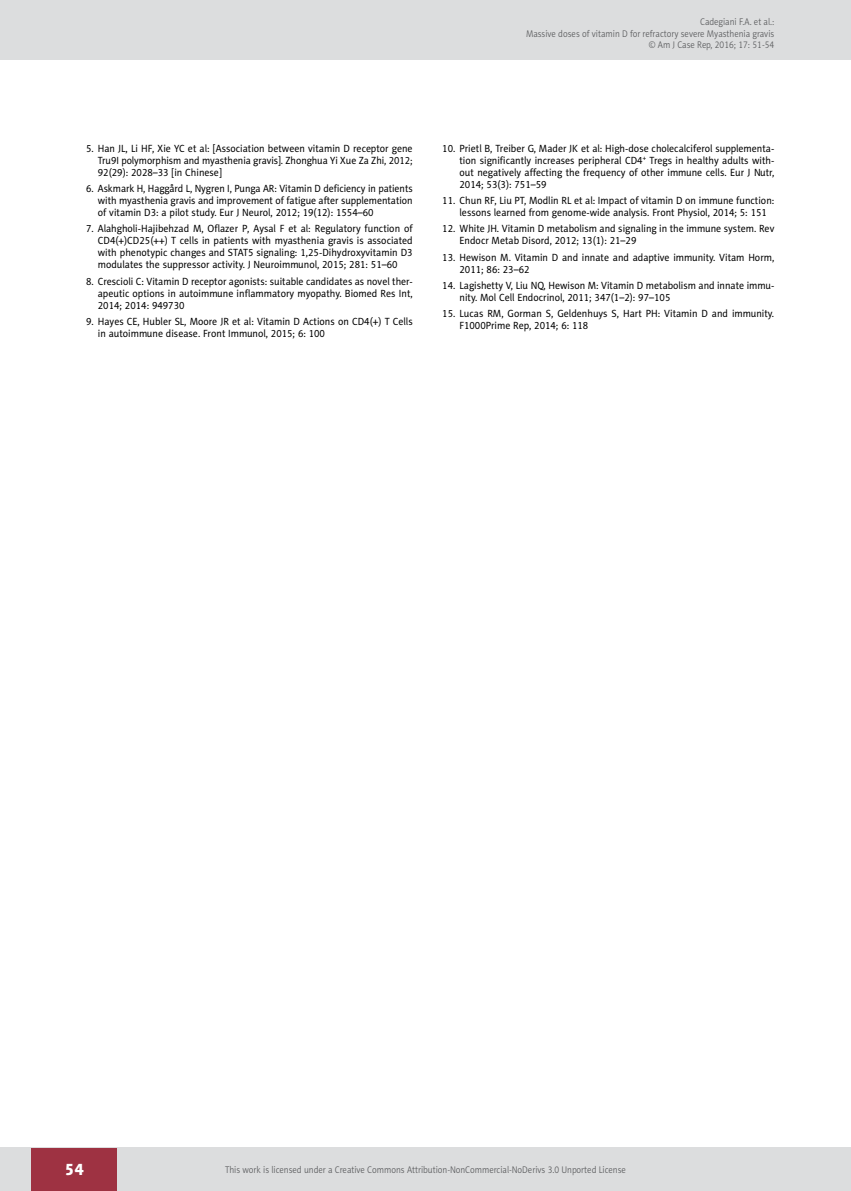
<style>
.page{position:relative;width:851px;height:1191px;background:#fff}
.page>*{position:absolute;margin:0;border:0;box-sizing:border-box;transform-origin:0 0}
.t1{font:16.5px "Naomi Sans EFN Heavy";color:#fff}
.t2{font:10.5px/12px "Naomi Sans EFN";color:#000;scale:.95 1}
.t3{font:10.5px/12px "Naomi Sans EFN";color:#000;text-align:justify;scale:.94 1}
.t4{font:9.75px/11.2px "Naomi Sans EFN Light";color:#58595b;text-align:right;scale:.9 1}
</style>
<div class="page">
<div style="left:0;top:1148px;width:850px;height:43px;background:#dcddde"></div>
<div style="left:32px;top:1147px;width:85px;height:43px;background:#9e3242"></div>
<div style="left:0;top:0;width:850px;height:60px;background:#dcddde"></div>
<p class="t4" style="left:526px;top:16px;width:277px">Cadegiani F.A. et al.:<br>Massive doses of vitamin D for refractory severe Myasthenia gravis © Am J Case Rep, 2016; 17: 51-54</p>
<p class="t2" style="left:98px;top:142px;width:333px;text-align:justify;text-indent:-12px">5. Han JL, Li HF, Xie YC et al: [Association between vitamin D receptor gene Tru9I polymorphism and myasthenia gravis]. Zhonghua Yi Xue Za Zhi, 2012; 92(29): 2028–33 [in Chinese]</p>
<p class="t3" style="left:98px;top:183px;width:336px;text-indent:-12px">6. Askmark H, Haggård L, Nygren I, Punga AR: Vitamin D deficiency in patients with myasthenia gravis and improvement of fatigue after supplementation of vitamin D3: a pilot study. Eur J Neurol, 2012; 19(12): 1554–60</p>
<p class="t2" style="left:98px;top:223px;width:333px;text-align:justify;text-indent:-12px">7. Alahgholi-Hajibehzad M, Oflazer P, Aysal F et al: Regulatory function of CD4(+)CD25(++) T cells in patients with myasthenia gravis is associated with phenotypic changes and STAT5 signaling: 1,25-Dihydroxyvitamin D3 modulates the suppressor activity. J Neuroimmunol, 2015; 281: 51–60</p>
<p class="t2" style="left:98px;top:275px;width:333px;text-align:justify;text-indent:-12px">8. Crescioli C: Vitamin D receptor agonists: suitable candidates as novel ther&shy;apeutic options in autoimmune inflammatory myopathy. Biomed Res Int, 2014; 2014: 949730</p>
<p class="t2" style="left:98px;top:315px;width:333px;text-indent:-12px">9. Hayes CE, Hubler SL, Moore JR et al: Vitamin D Actions on CD4(+) T Cells in autoimmune disease. Front Immunol, 2015; 6: 100</p>
<p class="t2" style="left:459px;top:142px;width:333px;text-align:justify;text-indent:-17px">10. Prietl B, Treiber G, Mader JK et al: High-dose cholecalciferol supplementa&shy;tion significantly increases peripheral CD4<sup>+</sup> Tregs in healthy adults with&shy;out negatively affecting the frequency of other immune cells. Eur J Nutr, 2014; 53(3): 751–59</p>
<p class="t2" style="left:459px;top:195px;width:333px;text-indent:-17px">11. Chun RF, Liu PT, Modlin RL et al: Impact of vitamin D on immune function: lessons learned from genome-wide analysis. Front Physiol, 2014; 5: 151</p>
<p class="t2" style="left:459px;top:223px;width:333px;text-indent:-17px">12. White JH. Vitamin D metabolism and signaling in the immune system. Rev<br>Endocr Metab Disord, 2012; 13(1): 21–29</p>
<p class="t2" style="left:459px;top:251px;width:333px;text-indent:-17px">13. Hewison M. Vitamin D and innate and adaptive immunity. Vitam Horm,<br>2011; 86: 23–62</p>
<p class="t2" style="left:459px;top:279px;width:333px;text-indent:-17px">14. Lagishetty V, Liu NQ, Hewison M: Vitamin D metabolism and innate immu&shy;nity. Mol Cell Endocrinol, 2011; 347(1–2): 97–105</p>
<p class="t2" style="left:459px;top:308px;width:332px;text-indent:-17px">15. Lucas RM, Gorman S, Geldenhuys S, Hart PH: Vitamin D and immunity.<br>F1000Prime Rep, 2014; 6: 118</p>
<h1 class="t1" style="left:65px;top:1159px;width:21px">54</h1>
<p class="t4" style="left:225px;top:1164px;width:447px">This work is licensed under a Creative Commons Attribution-NonCommercial-NoDerivs 3.0 Unported License</p>
</div>
